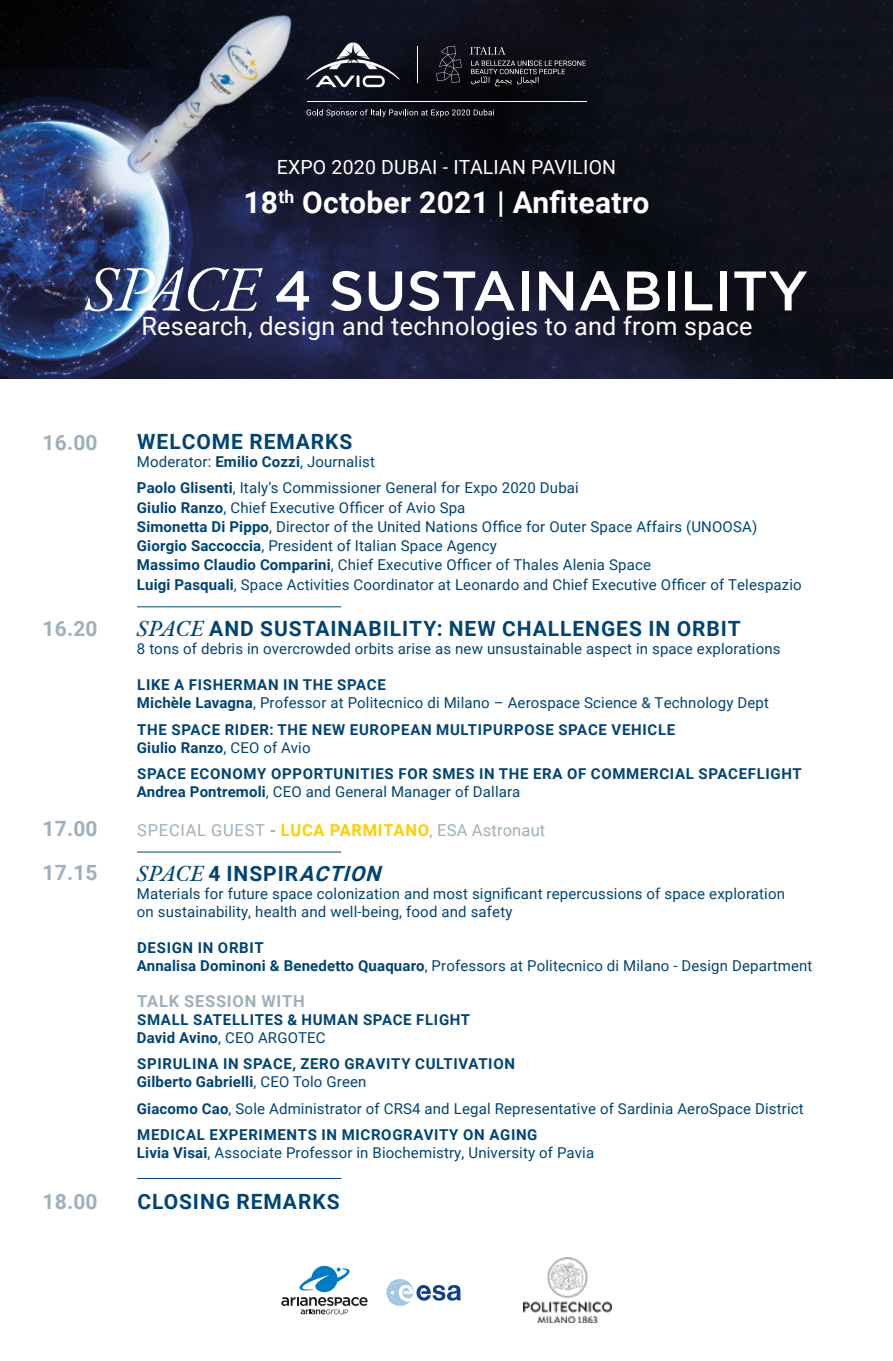
<style>
.page{position:relative;width:893px;height:1361px;background:#fff}
.page>*{position:absolute;margin:0;border:0;box-sizing:border-box;transform-origin:0 0}
.t1{font:500 55.65px "Gotham";color:#fff}
.t2{font:700 30px "Roboto";letter-spacing:.01em;color:#fff}
.t3{font:25.2px "Roboto";letter-spacing:.01em;color:#fff}
.t4{font:700 21px "Roboto";letter-spacing:.045em;color:#004473}
.t5{font:700 21px "Roboto";letter-spacing:.01em;color:#9db0bb}
.t6{font:19.5px "Roboto";letter-spacing:.01em;color:#fff}
.t7{font:16.5px "Roboto";letter-spacing:.025em;color:#9db0bb}
.t8{font:700 16.5px "Roboto";letter-spacing:.045em;color:#9db0bb}
.t9{font:15px/19.2px "Roboto";letter-spacing:.01em;color:#004473}
.t10{font:700 15px/18px "Roboto";letter-spacing:.045em;color:#004473}
.s1{font-family:"EB Garamond";font-weight:400;font-style:italic;font-size:64.5px}
.s2{font-weight:700}
.s3{font-family:"EB Garamond";font-weight:500;font-style:italic;font-size:22.5px}
.s4{font-weight:400}
.s5{font-weight:700;color:#ffcd02}
.s6{font-style:italic}
</style>
<div class="page">
<img style="left:0;top:0;width:893px;height:378px">
<img style="left:32px;top:6px;width:311px;height:234px">
<svg style="left:386px;top:1279px;width:75px;height:27px"></svg>
<svg style="left:281px;top:1266px;width:87px;height:48px"></svg>
<img style="left:524px;top:1257px;width:88px;height:65px">
<hr style="left:307px;top:101px;width:279px;height:1px;background:#fff">
<hr style="left:418px;top:46px;width:1px;height:37px;background:#fff">
<svg style="left:307px;top:43px;width:93px;height:44px;background:#40424d"></svg>
<svg style="left:470px;top:47px;width:36px;height:8px"></svg>
<svg style="left:471px;top:61px;width:115px;height:25px;background:#2d2d32"></svg>
<svg style="left:436px;top:46px;width:26px;height:37px"></svg>
<svg style="left:307px;top:109px;width:187px;height:8px"></svg>
<hr style="left:137px;top:606px;width:204px;height:1px;background:#004473">
<hr style="left:137px;top:851px;width:204px;height:1px;background:#004473">
<hr style="left:137px;top:1178px;width:204px;height:1px;background:#004473">
<h3 class="t6" style="left:277px;top:153px;width:341px">EXPO 2020 DUBAI - ITALIAN PAVILION</h3>
<h2 class="t2" style="left:243px;top:181px;width:408px">18<sup>th</sup> October 2021 | Anfiteatro</h2>
<h1 class="t1" style="left:86px;top:254px;width:724px"><span class="s1">SPACE</span> 4 SUSTAINABILITY</h1>
<h3 class="t5" style="left:43px;top:427px;width:57px">16.00</h3>
<h3 class="t5" style="left:43px;top:613px;width:57px">16.20</h3>
<h3 class="t5" style="left:43px;top:813px;width:57px">17.00</h3>
<h3 class="t5" style="left:43px;top:858px;width:57px">17.15</h3>
<h3 class="t5" style="left:43px;top:1186px;width:57px">18.00</h3>
<h3 class="t3" style="left:141px;top:308px;width:613px">Research, design and technologies to and from space</h3>
<h3 class="t4" style="left:137px;top:427px;width:217px">WELCOME REMARKS</h3>
<p class="t9" style="left:137px;top:448px;width:443px;line-height:26.5px">Moderator: <span class="s2">Emilio Cozzi</span>, Journalist<br><span class="s2">Paolo Glisenti</span>, Italy’s Commissioner General for Expo 2020 Dubai</p>
<p class="t9" style="left:137px;top:497px;width:666px"><span class="s2">Giulio Ranzo</span>, Chief Executive Officer of Avio Spa<br><span class="s2">Simonetta Di Pippo</span>, Director of the United Nations Office for Outer Space Affairs (UNOOSA)<br><span class="s2">Giorgio Saccoccia</span>, President of Italian Space Agency<br><span class="s2">Massimo Claudio Comparini</span>, Chief Executive Officer of Thales Alenia Space<br><span class="s2">Luigi Pasquali</span>, Space Activities Coordinator at Leonardo and Chief Executive Officer of Telespazio</p>
<h3 class="t4" style="left:137px;top:614px;width:605px"><span class="s3">SPACE</span> AND SUSTAINABILITY: NEW CHALLENGES IN ORBIT</h3>
<p class="t9" style="left:137px;top:638px;width:645px">8 tons of debris in overcrowded orbits arise as new unsustainable aspect in space explorations</p>
<p class="t9" style="left:137px;top:675px;width:634px;line-height:18px"><span class="s2">LIKE A FISHERMAN IN THE SPACE<br>Michèle Lavagna</span>, Professor at Politecnico di Milano – Aerospace Science &amp; Technology Dept</p>
<p class="t10" style="left:137px;top:719px;width:540px">THE SPACE RIDER: THE NEW EUROPEAN MULTIPURPOSE SPACE VEHICLE<br>Giulio Ranzo<span class="s4">, CEO of Avio</span></p>
<p class="t10" style="left:137px;top:764px;width:666px">SPACE ECONOMY OPPORTUNITIES FOR SMES IN THE ERA OF COMMERCIAL SPACEFLIGHT<br>Andrea Pontremoli<span class="s4">, CEO and General Manager of Dallara</span></p>
<p class="t7" style="left:137px;top:818px;width:410px">SPECIAL GUEST <span class="s2">-</span> <span class="s5">LUCA PARMITANO</span>, ESA Astronaut</p>
<h3 class="t4" style="left:137px;top:858px;width:252px"><span class="s3">SPACE</span> 4 INSPIR<span class="s6">ACTION</span></h3>
<p class="t9" style="left:137px;top:883px;width:650px;line-height:18px">Materials for future space colonization and most significant repercussions of space exploration on sustainability, health and well-being, food and safety</p>
<p class="t9" style="left:137px;top:937px;width:677px;line-height:18px"><span class="s2">DESIGN IN ORBIT<br>Annalisa Dominoni &amp; Benedetto Quaquaro</span>, Professors at Politecnico di Milano - Design Department</p>
<p class="t8" style="left:137px;top:989px;width:169px">TALK SESSION WITH</p>
<p class="t10" style="left:137px;top:1009px;width:335px">SMALL SATELLITES &amp; HUMAN SPACE FLIGHT<br>David Avino<span class="s4">, CEO ARGOTEC</span></p>
<p class="t10" style="left:137px;top:1054px;width:380px">SPIRULINA IN SPACE, ZERO GRAVITY CULTIVATION<br>Gilberto Gabrielli<span class="s4">, CEO Tolo Green</span></p>
<p class="t9" style="left:137px;top:1094px;width:668px;line-height:26.5px"><span class="s2">Giacomo Cao</span>, Sole Administrator of CRS4 and Legal Representative of Sardinia AeroSpace District<br><span class="s2">MEDICAL EXPERIMENTS IN MICROGRAVITY ON AGING</span></p>
<p class="t9" style="left:137px;top:1142px;width:459px"><span class="s2">Livia Visai</span>, Associate Professor in Biochemistry, University of Pavia</p>
<h3 class="t4" style="left:137px;top:1186px;width:204px">CLOSING REMARKS</h3>
</div>
